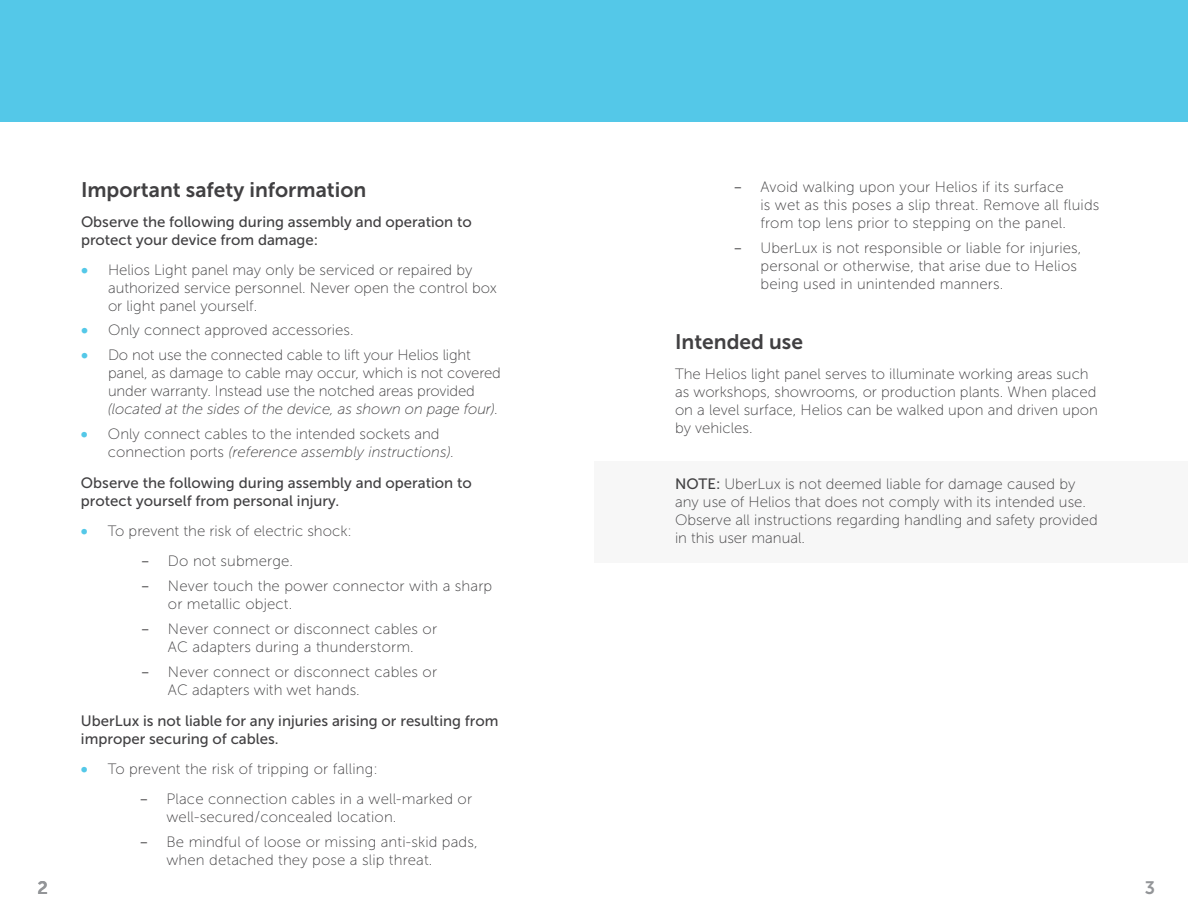
<style>
.page{position:relative;width:1188px;height:918px;background:#fff}
.page>*{position:absolute;margin:0;border:0;box-sizing:border-box;transform-origin:0 0}
.t1{font:21px "Museo Sans 700";color:#414042}
.t2{font:18px "Museo Sans 700";color:#939598}
.t3{font:15px/18px "Museo Sans 100";color:#414042}
.t4{font:15px/18px "Museo Sans 500";color:#414042}
.t5{font:italic 15px "Museo Sans 100";letter-spacing:-.01em;color:#414042}
.s1{font-family:"Museo Sans 900";color:#54c8e8}
.s2{font-style:italic}
.s3{font-family:"Courier New"}
.s4{font-family:"Museo Sans 500"}
</style>
<div class="page">
<div style="left:0;top:0;width:1188px;height:122px;background:#54c8e8"></div>
<div style="left:594px;top:461px;width:594px;height:101px;background:#f7f7f7"></div>
<p class="t2" style="left:38px;top:877px;width:12px">2</p>
<h1 class="t1" style="left:81px;top:178px;width:287px">Important safety information</h1>
<p class="t4" style="left:81px;top:213px;width:392px">Observe the following during assembly and operation to protect your device from damage:</p>
<p class="t3" style="left:108px;top:261px;width:391px;text-indent:-27px"><span class="s1">•</span> Helios Light panel may only be serviced or repaired by authorized service personnel. Never open the control box or light panel yourself.</p>
<p class="t3" style="left:81px;top:321px;width:274px"><span class="s1">•</span> Only connect approved accessories.</p>
<p class="t3" style="left:108px;top:346px;width:394px;text-indent:-27px"><span class="s1">•</span> Do not use the connected cable to lift your Helios light panel, as damage to cable may occur, which is not covered under warranty. Instead use the notched areas provided</p>
<p class="t5" style="left:108px;top:401px;width:392px">(located at the sides of the device, as shown on page four).</p>
<p class="t3" style="left:108px;top:425px;width:348px;text-indent:-27px"><span class="s1">•</span> Only connect cables to the intended sockets and connection ports <span class="s2">(reference assembly instructions).</span></p>
<p class="t4" style="left:81px;top:474px;width:392px">Observe the following during assembly and operation to protect yourself from personal injury.</p>
<p class="t3" style="left:81px;top:522px;width:272px"><span class="s1">•</span> To prevent the risk of electric shock:</p>
<p class="t3" style="left:141px;top:552px;width:154px"><span class="s3">-</span> Do not submerge.</p>
<p class="t3" style="left:168px;top:577px;width:326px;text-indent:-27px"><span class="s3">-</span> Never touch the power connector with a sharp or metallic object.</p>
<p class="t3" style="left:141px;top:620px;width:298px;text-align:center"><span class="s3">-</span> Never connect or disconnect cables or<br>AC adapters during a thunderstorm.</p>
<p class="t3" style="left:168px;top:663px;width:271px;text-indent:-27px"><span class="s3">-</span> Never connect or disconnect cables or<br>AC adapters with wet hands.</p>
<p class="t4" style="left:81px;top:712px;width:419px">UberLux is not liable for any injuries arising or resulting from improper securing of cables.</p>
<p class="t3" style="left:81px;top:760px;width:298px"><span class="s1">•</span> To prevent the risk of tripping or falling:</p>
<p class="t3" style="left:166px;top:790px;width:307px;text-indent:-27px"><span class="s3">-</span> Place connection cables in a well-marked or well-secured/concealed location.</p>
<p class="t3" style="left:166px;top:833px;width:313px;text-indent:-27px"><span class="s3">-</span> Be mindful of loose or missing anti-skid pads, when detached they pose a slip threat.</p>
<p class="t3" style="left:760px;top:178px;width:340px;text-indent:-27px"><span class="s3">-</span> Avoid walking upon your Helios if its surface<br>is wet as this poses a slip threat. Remove all fluids from top lens prior to stepping on the panel.</p>
<p class="t3" style="left:760px;top:239px;width:323px;text-indent:-27px"><span class="s3">-</span> UberLux is not responsible or liable for injuries, personal or otherwise, that arise due to Helios being used in unintended manners.</p>
<h1 class="t1" style="left:675px;top:330px;width:130px">Intended use</h1>
<p class="t3" style="left:675px;top:365px;width:425px">The Helios light panel serves to illuminate working areas such as workshops, showrooms, or production plants. When placed on a level surface, Helios can be walked upon and driven upon by vehicles.</p>
<p class="t3" style="left:675px;top:475px;width:424px"><span class="s4">NOTE:</span> UberLux is not deemed liable for damage caused by any use of Helios that does not comply with its intended use.<br>Observe all instructions regarding handling and safety provided in this user manual.</p>
<p class="t2" style="left:1145px;top:877px;width:12px">3</p>
</div>
